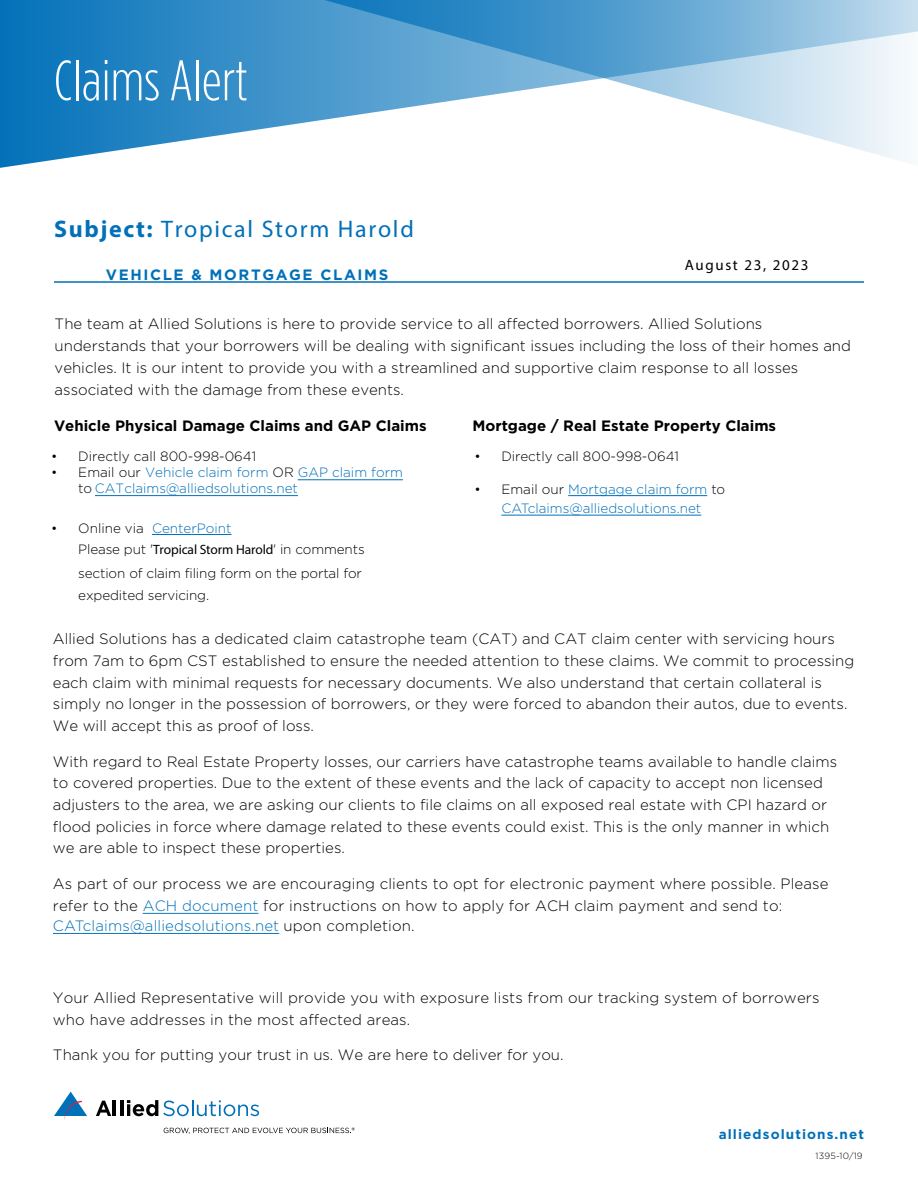
<style>
.page{position:relative;width:918px;height:1188px;background:#fff}
.page>*{position:absolute;margin:0;border:0;box-sizing:border-box;transform-origin:0 0}
.t1{font:300 condensed 57px "Gotham HTF";color:#fff}
.t2{font:24px "Myriad Pro";letter-spacing:.07em;color:#0070b9}
.t3{font:300 15px/21.6px "Gotham HTF";color:#000}
.t4{font:300 15px/21.8px "Gotham";color:#000}
.t5{font:700 15px "Gotham HTF";color:#000}
.t6{font:300 15px "Gotham HTF";letter-spacing:.01em;color:#0070b9}
.t7{font:700 15px "Gotham HTF";letter-spacing:.11em;color:#0070b9}
.t8{font:15px "Myriad Pro";letter-spacing:.11em;color:#000}
.t9{font:300 13.5px/21.8px "Gotham";letter-spacing:-.01em;color:#000}
.t10{font:300 13.5px/19.5px "Gotham HTF";color:#0070b9;text-align:center}
.t11{font:300 13.5px "Gotham HTF";color:#000}
.t12{font:300 13.5px "Gotham";color:#006fb9}
.t13{font:700 13.5px "Gotham HTF";letter-spacing:.08em;color:#0070b9}
.t14{font:300 9px "Gotham HTF";letter-spacing:.02em;color:#000}
.s1{font-weight:700}
.s2{font-family:"Gotham HTF";color:#000}
.s3{font-family:"Gotham HTF";color:#0070b9}
.s4{color:#000}
.s5{font-family:"Gotham HTF"}
.s6{color:#0070b9}
.s7{font-family:"Myriad Pro";font-weight:400}
.s8{font-family:"Gotham"}
</style>
<div class="page">
<svg style="left:0;top:0;width:918px;height:168px"></svg>
<svg style="left:96px;top:1101px;width:15px;height:15px"></svg>
<hr style="left:113px;top:1100px;width:3px;height:16px;background:#000">
<hr style="left:120px;top:1100px;width:3px;height:16px;background:#000">
<svg style="left:127px;top:1100px;width:132px;height:16px"></svg>
<svg style="left:54px;top:1092px;width:33px;height:28px"></svg>
<svg style="left:164px;top:1127px;width:191px;height:7px"></svg>
<hr style="left:152px;top:534px;width:80px;height:1px;background:#0070b9">
<hr style="left:95px;top:495px;width:203px;height:1px;background:#0070b9">
<hr style="left:298px;top:480px;width:105px;height:1px;background:#0070b9">
<hr style="left:568px;top:495px;width:139px;height:1px;background:#0070b9">
<hr style="left:501px;top:515px;width:200px;height:1px;background:#0070b9">
<hr style="left:54px;top:281px;width:810px;height:2px;background:#0070b9">
<hr style="left:53px;top:933px;width:226px;height:1px;background:#0070b9">
<hr style="left:143px;top:913px;width:115px;height:1px;background:#0070b9">
<h1 class="t1" style="left:54px;top:50px;width:195px">Claims Alert</h1>
<h2 class="t2" style="left:54px;top:214px;width:361px"><span class="s1">Subject:</span> Tropical Storm Harold</h2>
<p class="t7" style="left:106px;top:266px;width:284px">VEHICLE &amp; MORTGAGE CLAIMS</p>
<p class="t8" style="left:685px;top:256px;width:125px">August 23, 2023</p>
<p class="t4" style="left:55px;top:313px;width:798px">The team at Allied Solutions is here to provide service to all affected borrowers. Allied Solutions understands that your borrowers will be dealing with significant issues including the loss of their homes and vehicles. It is our intent to provide you with a streamlined and supportive claim response to all losses associated with the damage from these events.</p>
<p class="t5" style="left:54px;top:417px;width:374px">Vehicle Physical Damage Claims and GAP Claims</p>
<p class="t11" style="left:51px;top:449px;width:207px">• Directly call 800-998-0641</p>
<p class="t12" style="left:51px;top:465px;width:353px"><span class="s2">• Email our</span> Vehicle claim form <span class="s2">OR</span> <span class="s3">GAP claim form</span></p>
<p class="t10" style="left:78px;top:479px;width:221px"><span class="s4">to</span> CATclaims@alliedsolutions.net</p>
<p class="t9" style="left:78px;top:517px;width:288px;text-indent:-27px"><span class="s5">•</span> Online via <span class="s6">CenterPoint<br></span>Please put '<span class="s7">Tropical Storm Harold</span>' in comments</p>
<p class="t9" style="left:78px;top:561px;width:285px;line-height:22.8px">section of claim filing form on the portal for expedited servicing.</p>
<p class="t5" style="left:472px;top:417px;width:305px">Mortgage / Real Estate Property Claims</p>
<p class="t11" style="left:474px;top:449px;width:206px">• Directly call 800-998-0641</p>
<p class="t10" style="left:474px;top:479px;width:252px"><span class="s4">• Email our</span> Mortgage claim form <span class="s4">to<br></span>CATclaims@alliedsolutions.net</p>
<p class="t3" style="left:53px;top:628px;width:803px">Allied Solutions has a dedicated claim catastrophe team (CAT) and CAT claim center with servicing hours from <span class="s8">7</span>am to <span class="s8">6</span>pm CST established to ensure the needed attention to these claims. We commit to processing each claim with minimal requests for necessary documents. We also understand that certain collateral is simply no longer in the possession of borrowers, or they were forced to abandon their autos, due to <span class="s8">events</span>.<br>We will accept this as proof of loss.</p>
<p class="t3" style="left:53px;top:751px;width:786px">With regard to Real Estate Property losses, our carriers have catastrophe teams available to handle claims to covered properties. Due to the extent of the<span class="s8">se events</span> and the lack of capacity to accept non licensed adjusters to the area, we are asking our clients to file claims on all exposed real estate with CPI hazard or flood policies in force where damage related to the<span class="s8">se events</span> could exist. This is the only manner in which we are able to inspect these properties.</p>
<p class="t3" style="left:53px;top:873px;width:777px">As part of our process we are encouraging clients to opt for electronic payment where possible. Please refer to the <span class="s6">ACH document</span> for instructions on how to apply for ACH claim payment and send to:</p>
<p class="t6" style="left:53px;top:917px;width:363px">CATclaims@alliedsolutions.net <span class="s4">upon completion.</span></p>
<p class="t4" style="left:53px;top:987px;width:768px">Your Allied Representative will provide you with exposure lists from our tracking system of borrowers who have addresses in the most affected areas.</p>
<p class="t3" style="left:53px;top:1043px;width:512px">Thank you for putting your trust in us. We are here to deliver for you.</p>
<p class="t13" style="left:719px;top:1126px;width:147px">alliedsolutions.net</p>
<p class="t14" style="left:816px;top:1151px;width:49px">1395-10/19</p>
</div>
